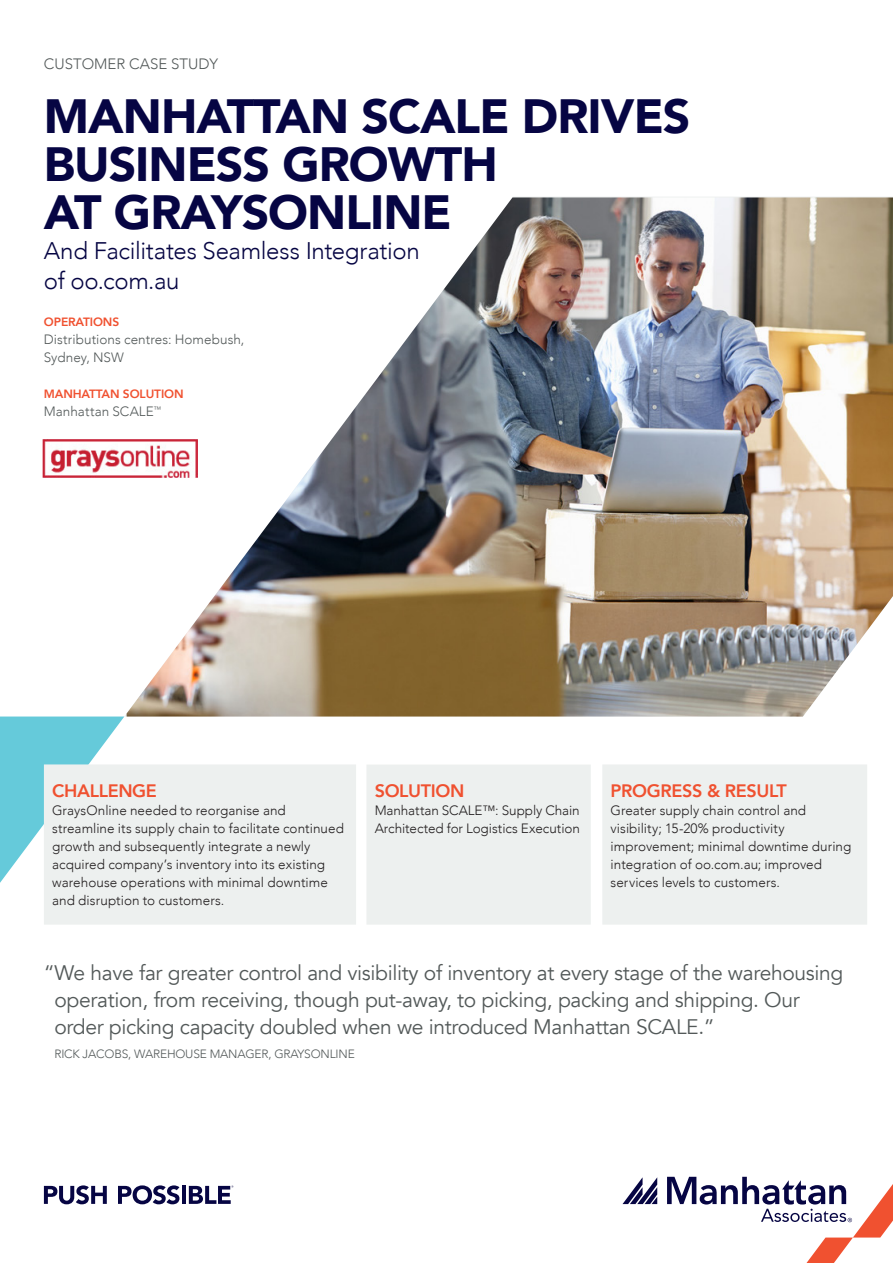
<style>
.page{position:relative;width:893px;height:1263px;background:#fff}
.page>*{position:absolute;margin:0;border:0;box-sizing:border-box;transform-origin:0 0}
.t1{font:900 48px/48px "Avenir";letter-spacing:-.02em;color:#060543}
.t2{font:300 24px "Avenir";letter-spacing:-.015em;color:#060543}
.callout_quote{font:21px/27px "Avenir";letter-spacing:-.015em;color:#535959}
.t3{font:800 18px "Avenir";letter-spacing:-.02em;color:#f05130}
.MINI_BROW{font:300 15px "Avenir";color:#535959}
.Body_Copy{font:300 13.5px/18px "Avenir";letter-spacing:.005em;color:#231f20}
.Body_gray{font:300 13.5px "Avenir";letter-spacing:.005em;color:#535959}
.callout_quote-2{font:300 12px "Avenir";letter-spacing:-.015em;color:#535959}
.t4{font:800 12px "Avenir";letter-spacing:-.01em;color:#f05130}
</style>
<div class="page">
<img style="left:127px;top:197px;width:766px;height:519px">
<svg style="left:0;top:716px;width:124px;height:167px"></svg>
<img style="left:42px;top:434px;width:161px;height:49px">
<svg style="left:44px;top:1185px;width:63px;height:19px"></svg>
<svg style="left:118px;top:1185px;width:61px;height:19px"></svg>
<hr style="left:182px;top:1186px;width:4px;height:18px;background:#060543">
<svg style="left:189px;top:1185px;width:44px;height:19px"></svg>
<div style="left:45px;top:765px;width:310px;height:159px;background:#edf0ef"></div>
<div style="left:44px;top:764px;width:312px;height:161px;border:2px solid #edf0ef"></div>
<div style="left:367px;top:765px;width:223px;height:159px;background:#edf0ef"></div>
<div style="left:366px;top:764px;width:225px;height:161px;border:2px solid #edf0ef"></div>
<div style="left:603px;top:765px;width:263px;height:159px;background:#edf0ef"></div>
<div style="left:602px;top:764px;width:265px;height:161px;border:2px solid #edf0ef"></div>
<svg style="left:622px;top:1177px;width:35px;height:27px"></svg>
<svg style="left:667px;top:1177px;width:226px;height:86px"></svg>
<p class="MINI_BROW" style="left:44px;top:55px;width:176px">CUSTOMER CASE STUDY</p>
<p class="t1" style="left:44px;top:91px;width:648px">MANHATTAN SCALE DRIVES<br>BUSINESS GROWTH</p>
<p class="t1" style="left:44px;top:187px;width:409px">AT GRAYSONLINE</p>
<p class="t2" style="left:44px;top:237px;width:377px">And Facilitates Seamless Integration</p>
<p class="t2" style="left:44px;top:267px;width:137px">of oo.com.au</p>
<p class="t4" style="left:44px;top:312px;width:77px">OPERATIONS</p>
<p class="Body_gray" style="left:44px;top:331px;width:202px">Distributions centres: Homebush,</p>
<p class="Body_gray" style="left:44px;top:349px;width:82px">Sydney, NSW</p>
<p class="t4" style="left:44px;top:384px;width:141px">MANHATTAN SOLUTION</p>
<p class="Body_gray" style="left:44px;top:403px;width:119px">Manhattan SCALE<sup>™</sup></p>
<p class="t3" style="left:52px;top:777px;width:106px">CHALLENGE</p>
<p class="Body_Copy" style="left:52px;top:801px;width:293px">GraysOnline needed to reorganise and streamline its supply chain to facilitate continued growth and subsequently integrate a newly acquired company’s inventory into its existing warehouse operations with minimal downtime and disruption to customers.</p>
<p class="t3" style="left:375px;top:777px;width:91px">SOLUTION</p>
<p class="Body_Copy" style="left:375px;top:801px;width:207px">Manhattan SCALE™: Supply Chain<br>Architected for Logistics Execution</p>
<p class="t3" style="left:611px;top:777px;width:178px">PROGRESS &amp; RESULT</p>
<p class="Body_Copy" style="left:611px;top:801px;width:197px">Greater supply chain control and</p>
<p class="Body_Copy" style="left:611px;top:819px;width:176px">visibility; 15-20% productivity</p>
<p class="Body_Copy" style="left:611px;top:837px;width:242px">improvement; minimal downtime during</p>
<p class="Body_Copy" style="left:611px;top:855px;width:213px">integration of oo.com.au; improved</p>
<p class="Body_Copy" style="left:611px;top:873px;width:171px">services levels to customers.</p>
<p class="callout_quote" style="left:54px;top:960px;width:790px;text-indent:-11px">“We have far greater control and visibility of inventory at every stage of the warehousing operation, from receiving, though put-away, to picking, packing and shipping. Our order picking capacity doubled when we introduced Manhattan SCALE.”</p>
<p class="callout_quote-2" style="left:54px;top:1047px;width:302px">RICK JACOBS, WAREHOUSE MANAGER, GRAYSONLINE</p>
</div>
